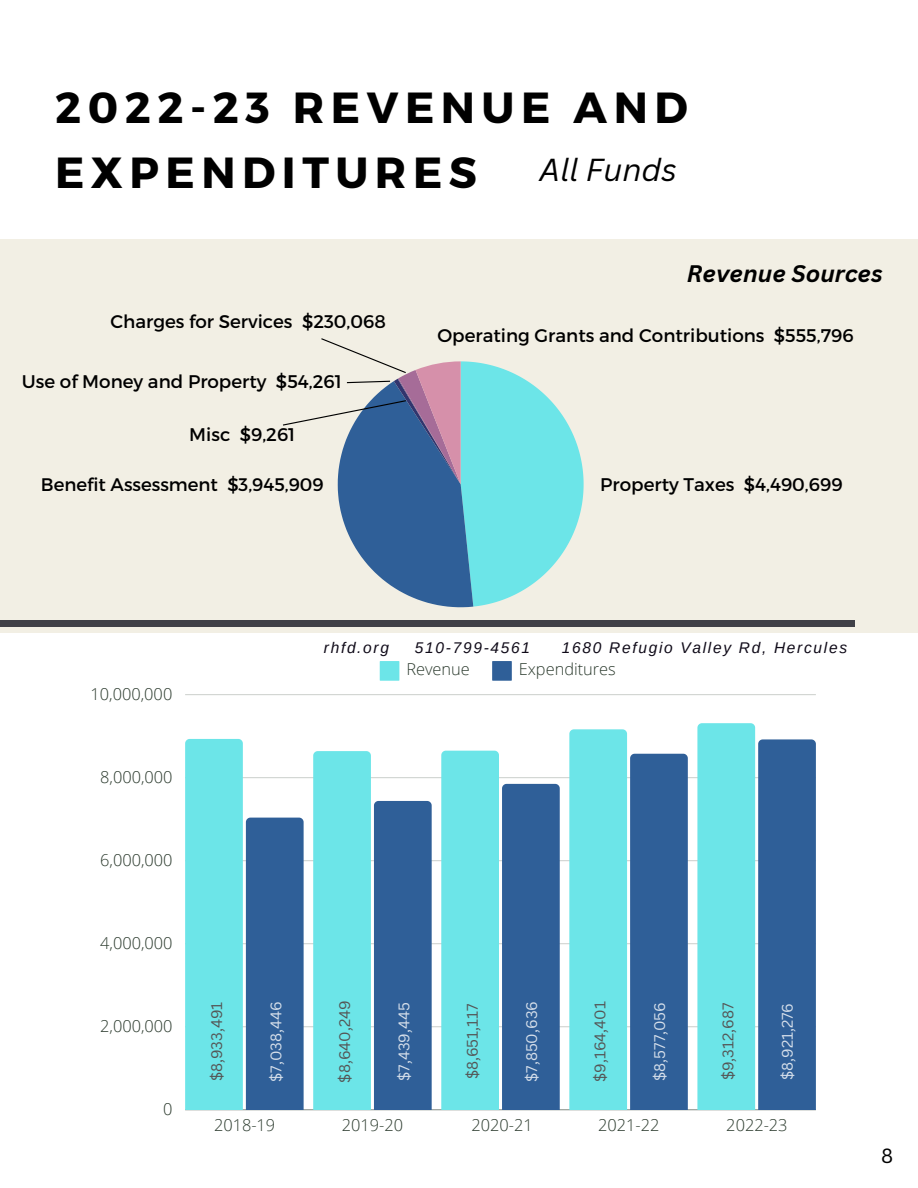
<style>
.page{position:relative;width:918px;height:1188px;background:#fff}
.page>*{position:absolute;margin:0;border:0;box-sizing:border-box;transform-origin:0 0}
.t1{font:700 43.5px/65.2px "Montserrat";letter-spacing:.15em;color:#000}
.t2{font:italic 30.9px "Canva Sans";color:#000}
.t3{font:italic 700 23.25px "Canva Sans";color:#000}
.t4{font:19.95px "Canva Sans";color:#000}
.t5{font:18.3px "Montserrat";color:#000}
.t6{font:18.15px "Montserrat";color:#000}
.t7{font:300 16.35px "Open Sans";color:#2c3b2e}
.t8{font:italic 15.45px "Arimo";letter-spacing:.11em;color:#0f0a18}
.t9{font:15px "Canva Sans";color:#545454}
.t10{font:15px "Canva Sans";color:#d7e0eb}
</style>
<div class="page">
<div style="left:0;top:239px;width:918px;height:393px;background:#f2efe4"></div>
<svg style="left:380px;top:661px;width:19px;height:20px"></svg>
<svg style="left:492px;top:661px;width:20px;height:20px"></svg>
<hr style="left:185px;top:1109px;width:631px;height:1px;background:#a2a8a3">
<hr style="left:185px;top:1026px;width:631px;height:1px;background:#d7dad7">
<hr style="left:185px;top:943px;width:631px;height:1px;background:#d6d9d6">
<hr style="left:185px;top:860px;width:631px;height:1px;background:#d4d7d5">
<hr style="left:185px;top:777px;width:631px;height:1px;background:#d3d7d4">
<hr style="left:185px;top:694px;width:631px;height:1px;background:#d3d6d3">
<svg style="left:185px;top:739px;width:119px;height:371px;background:#68b5cc"></svg>
<svg style="left:313px;top:751px;width:119px;height:359px;background:#60afc8"></svg>
<svg style="left:441px;top:751px;width:119px;height:359px;background:#5babc6"></svg>
<svg style="left:569px;top:729px;width:119px;height:381px;background:#59a9c5"></svg>
<svg style="left:697px;top:723px;width:119px;height:387px;background:#57a8c4"></svg>
<svg style="left:283px;top:338px;width:301px;height:269px"></svg>
<div style="left:0;top:621px;width:855px;height:5px;background:#404047"></div>
<h4 class="t1" style="left:55px;top:73px;width:634px">2022-23 REVENUE AND<br>EXPENDITURES</h4>
<h4 class="t2" style="left:540px;top:148px;width:139px">All Funds</h4>
<h3 class="t5" style="left:110px;top:310px;width:277px">Charges for Services $230,068</h3>
<h2 class="t5" style="left:22px;top:370px;width:321px">Use of Money and Property $54,261</h2>
<h1 class="t5" style="left:189px;top:423px;width:108px">Misc $9,261</h1>
<p class="t6" style="left:41px;top:472px;width:284px">Benefit Assessment $3,945,909</p>
<h4 class="t3" style="left:687px;top:257px;width:197px">Revenue Sources</h4>
<p class="t5" style="left:437px;top:323px;width:418px">Operating Grants and Contributions $555,796</p>
<p class="t5" style="left:600px;top:472px;width:244px">Property Taxes $4,490,699</p>
<p class="t8" style="left:324px;top:639px;width:67px">rhfd.org</p>
<p class="t8" style="left:415px;top:639px;width:117px">510-799-4561</p>
<p class="t8" style="left:562px;top:639px;width:287px">1680 Refugio Valley Rd, Hercules</p>
<p class="t7" style="left:91px;top:682px;width:83px">10,000,000</p>
<p class="t7" style="left:100px;top:765px;width:74px">8,000,000</p>
<p class="t7" style="left:100px;top:848px;width:74px">6,000,000</p>
<p class="t7" style="left:100px;top:931px;width:74px">4,000,000</p>
<p class="t7" style="left:100px;top:1014px;width:74px">2,000,000</p>
<p class="t7" style="left:163px;top:1097px;width:11px">0</p>
<p class="t7" style="left:406px;top:658px;width:65px">Revenue</p>
<p class="t7" style="left:519px;top:658px;width:99px">Expenditures</p>
<h4 class="t9" style="left:206px;top:1081px;width:81px;rotate:-90deg">$8,933,491</h4>
<h4 class="t10" style="left:266px;top:1082px;width:82px;rotate:-90deg">$7,038,446</h4>
<p class="t9" style="left:334px;top:1083px;width:84px;rotate:-90deg">$8,640,249</p>
<p class="t10" style="left:393px;top:1081px;width:80px;rotate:-90deg">$7,439,445</p>
<p class="t9" style="left:462px;top:1079px;width:77px;rotate:-90deg">$8,651,117</p>
<p class="t10" style="left:521px;top:1082px;width:82px;rotate:-90deg">$7,850,636</p>
<p class="t9" style="left:590px;top:1082px;width:82px;rotate:-90deg">$9,164,401</p>
<p class="t10" style="left:649px;top:1081px;width:80px;rotate:-90deg">$8,577,056</p>
<p class="t9" style="left:717px;top:1080px;width:79px;rotate:-90deg">$9,312,687</p>
<p class="t10" style="left:777px;top:1080px;width:79px;rotate:-90deg">$8,921,276</p>
<p class="t7" style="left:214px;top:1114px;width:63px">2018-19</p>
<p class="t7" style="left:342px;top:1114px;width:63px">2019-20</p>
<p class="t7" style="left:472px;top:1114px;width:63px">2020-21</p>
<p class="t7" style="left:598px;top:1114px;width:63px">2021-22</p>
<p class="t7" style="left:726px;top:1114px;width:63px">2022-23</p>
<p class="t4" style="left:881px;top:1142px;width:14px">8</p>
</div>
